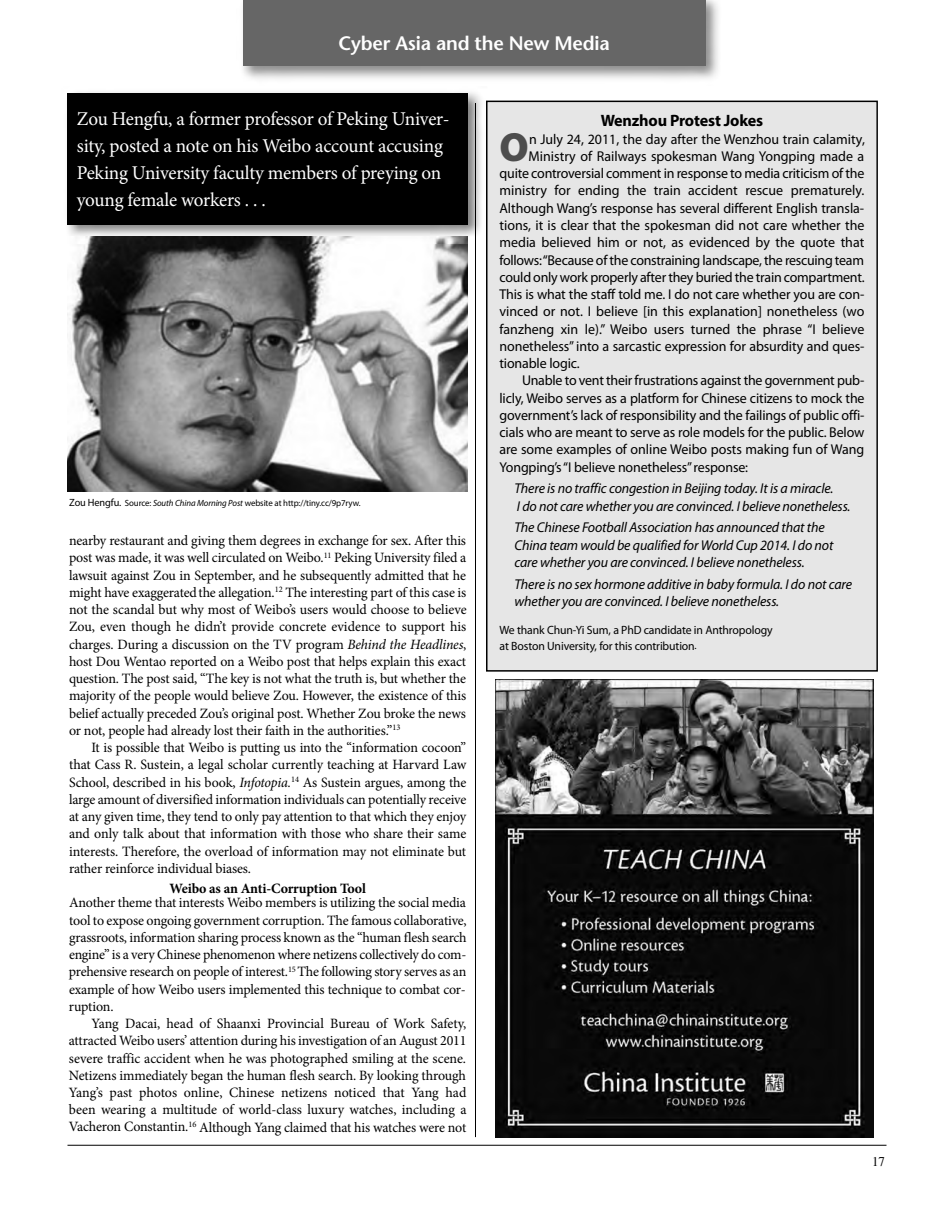
<style>
.page{position:relative;width:945px;height:1215px;background:#fff}
.page>*{position:absolute;margin:0;border:0;box-sizing:border-box;transform-origin:0 0}
.t1{font:900 40.95px "Myriad Pro";color:#4d4d4d}
.t2{font:19.5px/27px "Minion Pro";letter-spacing:-.015em;color:#fff}
.t3{font:600 19.5px "Stone Sans";letter-spacing:-.015em;color:#fff}
.t4{font:700 16.5px "Myriad Pro";letter-spacing:-.01em;color:#000}
.t5{font:14.25px/17.2px "Minion Pro";letter-spacing:-.01em;color:#000;text-align:justify}
.t6{font:14.25px "Myriad Pro";letter-spacing:-.01em;color:#000}
.t7{font:italic 14.25px/17.2px "Myriad Pro";letter-spacing:-.01em;color:#000}
.t8{font:700 14.25px "Minion Pro";letter-spacing:-.015em;color:#000}
.t9{font:13.5px "EAA Times";color:#000;scale:.95 1}
.t10{font:12px/15.8px "Myriad Pro";letter-spacing:-.01em;color:#000}
.t11{font:9px "Myriad Pro";letter-spacing:-.01em;color:#000}
.s1{font-size:10.5px}
.s2{font-style:italic}
</style>
<div class="page">
<hr style="left:475px;top:103px;width:1px;height:1034px;background:#000">
<hr style="left:68px;top:1145px;width:818px;height:1px;background:#000">
<img style="left:243px;top:0;width:475px;height:79px">
<div style="left:243px;top:0;width:462px;height:66px;background:#666"></div>
<img style="left:68px;top:244px;width:400px;height:247px">
<img style="left:67px;top:92px;width:420px;height:144px">
<img style="left:475px;top:104px;width:1px;height:132px">
<img style="left:85px;top:236px;width:383px;height:8px">
<div style="left:68px;top:93px;width:400px;height:131px;background:#000"></div>
<img style="left:495px;top:680px;width:378px;height:457px">
<div style="left:488px;top:102px;width:388px;height:568px;background:#e6e6e6"></div>
<div style="left:486px;top:101px;width:392px;height:571px;border:2px solid #000"></div>
<h2 class="t3" style="left:339px;top:35px;width:273px">Cyber Asia and the New Media</h2>
<h2 class="t2" style="left:77px;top:107px;width:374px">Zou Hengfu, a former professor of Peking Univer&shy;sity, posted a note on his Weibo account accusing Peking University faculty members of preying on young female workers . . .</h2>
<p class="t11" style="left:69px;top:500px;width:293px"><span class="s1">Zou Hengfu.</span> Source: <span class="s2">South China Morning Post</span> website at http://tiny.cc/9p7ryw.</p>
<p class="t5" style="left:69px;top:533px;width:399px">nearby restaurant and giving them degrees in exchange for sex. After this post was made, it was well circulated on Weibo.<sup>11</sup> Peking University filed a lawsuit against Zou in September, and he subsequently admitted that he might have exaggeratedthe allegation.<sup>12</sup> The interesting part of this case is not the scandal but why most of Weibo’s users would choose to believe Zou, even though he didn’t provide concrete evidence to support his charges. During a discussion on the TV program <span class="s2">Behind the Headlines</span>, host Dou Wentao reported on a Weibo post that helps explain this exact question. The post said, “The key is not what the truth is, but whether the majority of the people would believe Zou. However, the existence of this belief actually preceded Zou’s original post. Whether Zou broke the news or not, people had already lost their faith in the authorities.”<sup>13</sup></p>
<p class="t5" style="left:69px;top:740px;width:399px;text-indent:23px">It is possible that Weibo is putting us into the “information cocoon” that Cass R. Sustein, a legal scholar currently teaching at Harvard Law School, described in his book, <span class="s2">Infotopia.</span><sup>14</sup> As Sustein argues, among the large amount of diversified information individuals can potentially receive at any given time, they tend to only pay attention to that which they enjoy and only talk about that information with those who share their same interests. Therefore, the overload of information may not eliminate but rather reinforce individual biases.</p>
<p class="t8" style="left:170px;top:883px;width:198px">Weibo as an Anti-Corruption Tool</p>
<p class="t5" style="left:69px;top:895px;width:399px">Another theme that interests Weibo members is utilizing the social media tool to expose ongoing government corruption. The famous collaborative, grassroots, information sharing process known as the “human flesh search engine” is a very Chinese phenomenon where netizens collectively do com&shy;prehensive research on people of interest.<sup>15</sup> The following story serves as an example of how Weibo users implemented this technique to combat cor&shy;ruption.</p>
<p class="t5" style="left:69px;top:1016px;width:399px;text-indent:23px">Yang Dacai, head of Shaanxi Provincial Bureau of Work Safety, attracted Weibo users’ attention during his investigation of an August 2011 severe traffic accident when he was photographed smiling at the scene.<br>Netizens immediately began the human flesh search. By looking through Yang’s past photos online, Chinese netizens noticed that Yang had been wearing a multitude of world-class luxury watches, including a Vacheron Constantin.<sup>16</sup> Although Yang claimed that his watches were not</p>
<p class="t4" style="left:601px;top:115px;width:164px">Wenzhou Protest Jokes</p>
<h1 class="t1" style="left:500px;top:132px;width:31px">O</h1>
<p class="t6" style="left:529px;top:134px;width:337px">n July 24, 2011, the day after the Wenzhou train calamity,</p>
<p class="t6" style="left:529px;top:151px;width:337px">Ministry of Railways spokesman Wang Yongping made a</p>
<p class="t6" style="left:500px;top:168px;width:366px">quite controversial comment in response to media criticism of the</p>
<p class="t6" style="left:500px;top:185px;width:366px">ministry for ending the train accident rescue prematurely.</p>
<p class="t6" style="left:500px;top:203px;width:366px">although Wang’s response has several different English transla-</p>
<p class="t6" style="left:500px;top:220px;width:366px">tions, it is clear that the spokesman did not care whether the</p>
<p class="t6" style="left:500px;top:237px;width:366px">media believed him or not, as evidenced by the quote that</p>
<p class="t6" style="left:500px;top:254px;width:366px">follows: “Because of the constraining landscape, the rescuing team</p>
<p class="t6" style="left:500px;top:272px;width:367px">could only work properly after they buried the train compartment.</p>
<p class="t6" style="left:500px;top:289px;width:366px">This is what the staff told me. I do not care whether you are con-</p>
<p class="t6" style="left:500px;top:306px;width:366px">vinced or not. I believe [in this explanation] nonetheless (wo</p>
<p class="t6" style="left:500px;top:323px;width:366px">fanzheng xin le).” Weibo users turned the phrase “I believe</p>
<p class="t6" style="left:500px;top:341px;width:366px">nonetheless” into a sarcastic expression for absurdity and ques-</p>
<p class="t6" style="left:500px;top:358px;width:82px">tionable logic.</p>
<p class="t6" style="left:522px;top:375px;width:344px">Unable to vent their frustrations against the government pub-</p>
<p class="t6" style="left:500px;top:392px;width:367px">licly, Weibo serves as a platform for Chinese citizens to mock the</p>
<p class="t6" style="left:500px;top:410px;width:366px">government’s lack of responsibility and the failings of public offi-</p>
<p class="t6" style="left:500px;top:427px;width:367px">cials who are meant to serve as role models for the public. Below</p>
<p class="t6" style="left:500px;top:444px;width:366px">are some examples of online Weibo posts making fun of Wang</p>
<p class="t6" style="left:500px;top:461px;width:250px">Yongping’s “I believe nonetheless” response:</p>
<p class="t7" style="left:515px;top:481px;width:338px">There is no traffic congestion in Beijing today. It is a miracle.<br>I do not care whether you are convinced. I believe nonetheless.</p>
<p class="t7" style="left:515px;top:520px;width:320px">The Chinese Football Association has announced that the<br>China team would be qualified for World Cup 2014. I do not care whether you are convinced. I believe nonetheless.</p>
<p class="t7" style="left:515px;top:576px;width:339px">There is no sex hormone additive in baby formula. I do not care whether you are convinced. I believe nonetheless.</p>
<p class="t10" style="left:500px;top:623px;width:275px">We thank Chun-Yi Sum, a PhD candidate in anthropology at Boston University, for this contribution<span class="s1">.</span></p>
<p class="t9" style="left:872px;top:1156px;width:15px">17</p>
</div>
